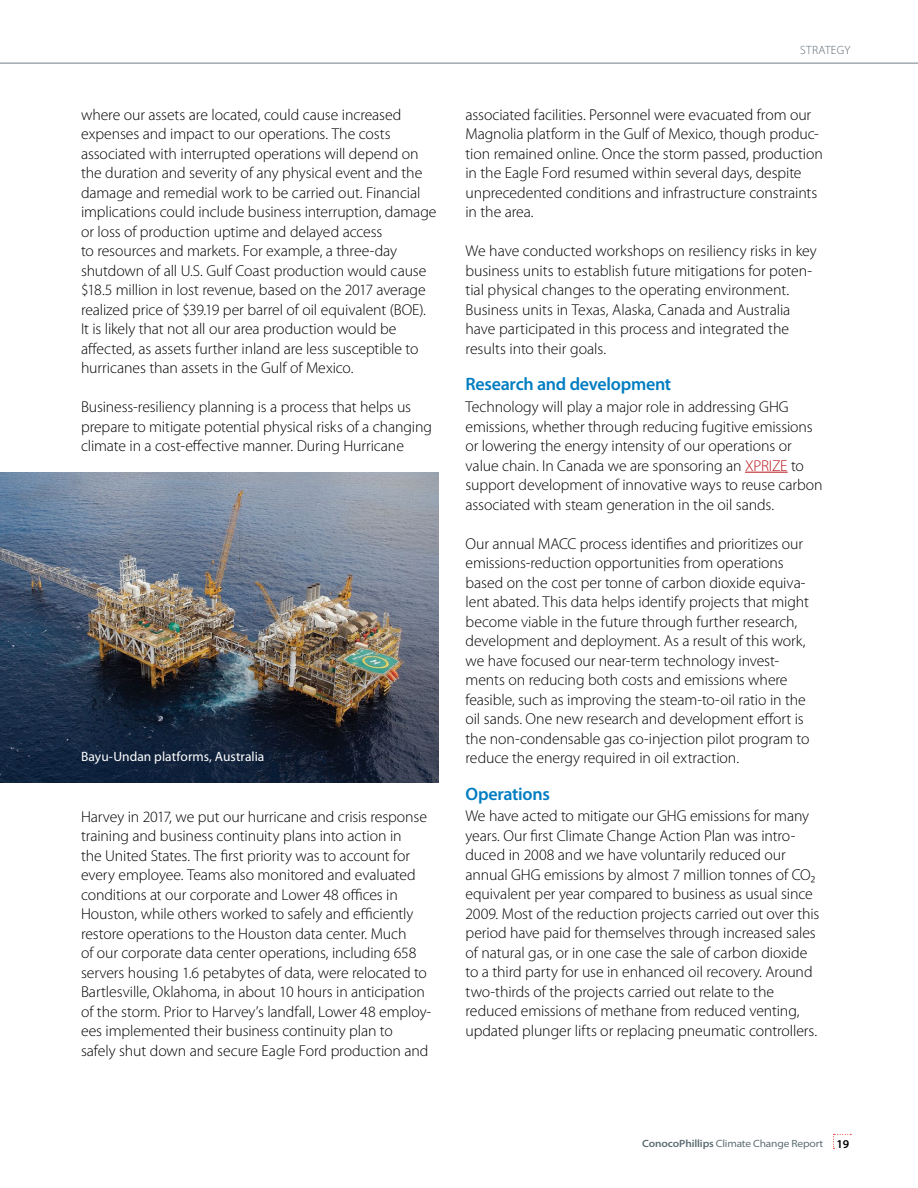
<style>
.page{position:relative;width:918px;height:1188px;background:#fff}
.page>*{position:absolute;margin:0;border:0;box-sizing:border-box;transform-origin:0 0}
.SUBHEAD_2{font:600 18px "Myriad Pro";letter-spacing:-.015em;color:#007dc1}
.BODY3{font:300 15.75px/19.5px "Myriad Pro";letter-spacing:-.005em;color:#000}
.Footnote{font:13.5px "Myriad Pro";color:#fff}
.PAGE_HEADER{font:300 12px "Myriad Pro";letter-spacing:.03em;color:#596670}
.t1{font:semi-expanded 10.5px "Myriad Pro";letter-spacing:-.015em;color:#5c6c72}
.s1{color:#ba131a}
.s2{font-weight:600}
.s3{font-weight:600;font-stretch:normal;font-size:12px;color:#000}
</style>
<div class="page">
<hr style="left:0;top:63px;width:918px;height:1px;background:#b8bbbe">
<hr style="left:745px;top:472px;width:43px;height:1px;background:#ba131a">
<img style="left:0;top:472px;width:439px;height:311px">
<svg style="left:833px;top:1134px;width:18px;height:15px"></svg>
<p class="BODY3" style="left:81px;top:105px;width:357px">where our assets are located, could cause increased expenses and impact to our operations. The costs associated with interrupted operations will depend on the duration and severity of any physical event and the damage and remedial work to be carried out. Financial implications could include business interruption, damage or loss of production uptime and delayed access<br>to resources and markets. For example, a three-day shutdown of all U.S. Gulf Coast production would cause $18.5 million in lost revenue, based on the 2017 average realized price of $39.19 per barrel of oil equivalent (BOE).<br>It is likely that not all our area production would be affected, as assets further inland are less susceptible to hurricanes than assets in the Gulf of Mexico.</p>
<p class="BODY3" style="left:81px;top:397px;width:353px">Business-resiliency planning is a process that helps us prepare to mitigate potential physical risks of a changing climate in a cost-effective manner. During Hurricane</p>
<p class="Footnote" style="left:81px;top:749px;width:185px">Bayu-Undan platforms, Australia</p>
<p class="BODY3" style="left:81px;top:807px;width:352px">Harvey in 2017, we put our hurricane and crisis response training and business continuity plans into action in<br>the United States. The first priority was to account for every employee. Teams also monitored and evaluated conditions at our corporate and Lower 48 offices in Houston, while others worked to safely and efficiently restore operations to the Houston data center. Much<br>of our corporate data center operations, including 658 servers housing 1.6 petabytes of data, were relocated to Bartlesville, Oklahoma, in about 10 hours in anticipation of the storm. Prior to Harvey’s landfall, Lower 48 employ&shy;ees implemented their business continuity plan to safely shut down and secure Eagle Ford production and</p>
<p class="PAGE_HEADER" style="left:800px;top:43px;width:52px">STRATEGY</p>
<p class="BODY3" style="left:466px;top:105px;width:359px">associated facilities. Personnel were evacuated from our Magnolia platform in the Gulf of Mexico, though produc&shy;tion remained online. Once the storm passed, production in the Eagle Ford resumed within several days, despite unprecedented conditions and infrastructure constraints in the area.</p>
<p class="BODY3" style="left:466px;top:241px;width:353px">We have conducted workshops on resiliency risks in key business units to establish future mitigations for poten&shy;tial physical changes to the operating environment.<br>Business units in Texas, Alaska, Canada and Australia have participated in this process and integrated the results into their goals.</p>
<p class="SUBHEAD_2" style="left:466px;top:373px;width:207px">Research and development</p>
<p class="BODY3" style="left:466px;top:397px;width:359px">Technology will play a major role in addressing GHG emissions, whether through reducing fugitive emissions or lowering the energy intensity of our operations or value chain. In Canada we are sponsoring an <span class="s1">XPRIZE</span> to support development of innovative ways to reuse carbon associated with steam generation in the oil sands.</p>
<p class="BODY3" style="left:466px;top:533px;width:345px">Our annual MACC process identifies and prioritizes our emissions-reduction opportunities from operations based on the cost per tonne of carbon dioxide equiva&shy;lent abated. This data helps identify projects that might become viable in the future through further research, development and deployment. As a result of this work, we have focused our near-term technology invest&shy;ments on reducing both costs and emissions where feasible, such as improving the steam-to-oil ratio in the oil sands. One new research and development effort is the non-condensable gas co-injection pilot program to reduce the energy required in oil extraction.</p>
<p class="SUBHEAD_2" style="left:466px;top:782px;width:86px">Operations</p>
<p class="BODY3" style="left:466px;top:806px;width:355px">We have acted to mitigate our GHG emissions for many years. Our first Climate Change Action Plan was intro&shy;duced in 2008 and we have voluntarily reduced our annual GHG emissions by almost 7 million tonnes of CO₂ equivalent per year compared to business as usual since 2009. Most of the reduction projects carried out over this period have paid for themselves through increased sales of natural gas, or in one case the sale of carbon dioxide to a third party for use in enhanced oil recovery. Around two-thirds of the projects carried out relate to the reduced emissions of methane from reduced venting, updated plunger lifts or replacing pneumatic controllers.</p>
<p class="t1" style="left:642px;top:1137px;width:209px"><span class="s2">ConocoPhillips</span> Climate Change Report <span class="s3">19</span></p>
</div>
